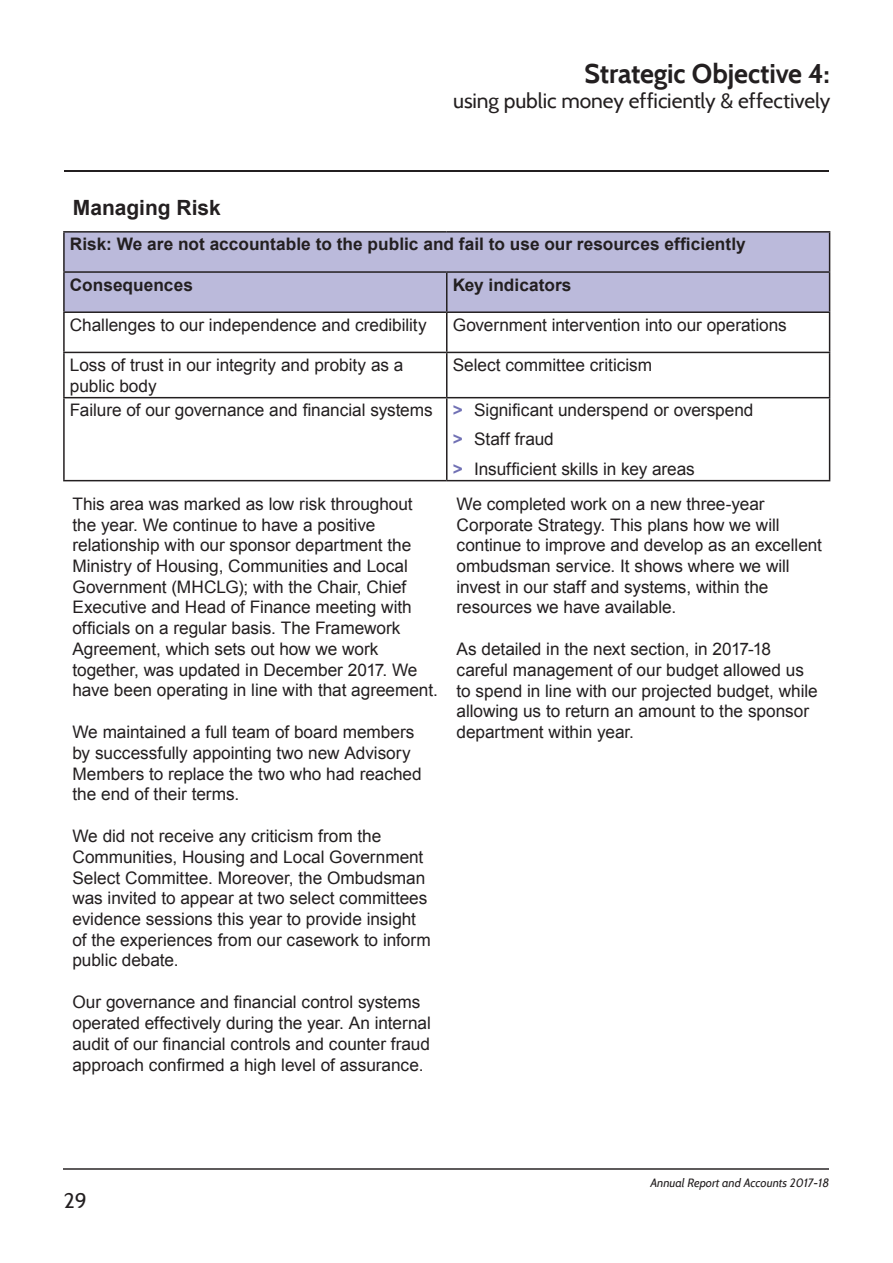
<style>
.page{position:relative;width:893px;height:1263px;background:#fff}
.page>*{position:absolute;margin:0;border:0;box-sizing:border-box;transform-origin:0 0}
.Strategic_Objective{font:700 27px "Cabin";letter-spacing:-.005em;color:#231f20}
.Strategic_objective{font:21px "Cabin";letter-spacing:-.005em;color:#231f20}
.Second_sub{font:700 21px "Arial";color:#231f20}
.Body_Text{font:17.25px/20.7px "Arial";letter-spacing:-.005em;color:#231f20}
.Body_Text-2{font:700 17.25px "Arial";color:#231f20}
.t1{font:italic 12px "Cabin";color:#231f20}
.s1{font-weight:700;color:#7070b4}
</style>
<div class="page">
<hr style="left:63px;top:1167px;width:768px;height:4px;background:#231f20;opacity:.27">
<hr style="left:63px;top:169px;width:768px;height:4px;background:#231f20;opacity:.27">
<div style="left:65px;top:233px;width:764px;height:78px;background:#bbbadb"></div>
<hr style="left:63px;top:231px;width:384px;height:2px;background:#231f20">
<hr style="left:63px;top:233px;width:2px;height:38px;background:#231f20">
<hr style="left:447px;top:231px;width:383px;height:2px;background:#231f20">
<hr style="left:829px;top:233px;width:1px;height:38px;background:#231f20">
<hr style="left:63px;top:271px;width:384px;height:2px;background:#231f20">
<hr style="left:63px;top:273px;width:2px;height:38px;background:#231f20">
<hr style="left:447px;top:271px;width:383px;height:2px;background:#231f20">
<hr style="left:446px;top:273px;width:1px;height:38px;background:#231f20">
<hr style="left:829px;top:273px;width:1px;height:38px;background:#231f20">
<hr style="left:63px;top:311px;width:384px;height:2px;background:#231f20">
<hr style="left:63px;top:313px;width:2px;height:39px;background:#231f20">
<hr style="left:447px;top:311px;width:383px;height:2px;background:#231f20">
<hr style="left:446px;top:313px;width:1px;height:39px;background:#231f20">
<hr style="left:829px;top:313px;width:1px;height:39px;background:#231f20">
<hr style="left:63px;top:352px;width:384px;height:1px;background:#231f20">
<hr style="left:63px;top:353px;width:2px;height:44px;background:#231f20">
<hr style="left:447px;top:352px;width:383px;height:1px;background:#231f20">
<hr style="left:446px;top:353px;width:1px;height:44px;background:#231f20">
<hr style="left:829px;top:353px;width:1px;height:44px;background:#231f20">
<hr style="left:63px;top:397px;width:384px;height:1px;background:#231f20">
<hr style="left:63px;top:398px;width:2px;height:82px;background:#231f20">
<hr style="left:447px;top:397px;width:383px;height:1px;background:#231f20">
<hr style="left:446px;top:398px;width:1px;height:82px;background:#231f20">
<hr style="left:829px;top:398px;width:1px;height:82px;background:#231f20">
<hr style="left:63px;top:480px;width:384px;height:1px;background:#231f20">
<hr style="left:447px;top:480px;width:383px;height:1px;background:#231f20">
<h3 class="Second_sub" style="left:73px;top:194px;width:149px">Managing Risk</h3>
<h2 class="Strategic_Objective" style="left:585px;top:57px;width:247px">Strategic Objective 4:</h2>
<h3 class="Strategic_objective" style="left:453px;top:88px;width:379px">using public money efficiently &amp; effectively</h3>
<p class="Body_Text-2" style="left:70px;top:233px;width:677px">Risk: We are not accountable to the public and fail to use our resources efficiently</p>
<p class="Body_Text-2" style="left:70px;top:273px;width:125px">Consequences</p>
<p class="Body_Text-2" style="left:453px;top:273px;width:120px">Key indicators</p>
<p class="Body_Text" style="left:70px;top:315px;width:358px">Challenges to our independence and credibility</p>
<p class="Body_Text" style="left:453px;top:315px;width:336px">Government intervention into our operations</p>
<p class="Body_Text" style="left:70px;top:355px;width:335px">Loss of trust in our integrity and probity as a public body</p>
<p class="Body_Text" style="left:453px;top:355px;width:201px">Select committee criticism</p>
<p class="Body_Text" style="left:70px;top:400px;width:364px">Failure of our governance and financial systems</p>
<p class="Body_Text" style="left:453px;top:400px;width:302px"><span class="s1">&gt;</span> Significant underspend or overspend</p>
<p class="Body_Text" style="left:453px;top:429px;width:103px"><span class="s1">&gt;</span> Staff fraud</p>
<p class="Body_Text" style="left:453px;top:458px;width:244px"><span class="s1">&gt;</span> Insufficient skills in key areas</p>
<p class="Body_Text" style="left:72px;top:494px;width:367px">This area was marked as low risk throughout the year. We continue to have a positive relationship with our sponsor department the Ministry of Housing, Communities and Local Government (MHCLG); with the Chair, Chief Executive and Head of Finance meeting with officials on a regular basis. The Framework Agreement, which sets out how we work together, was updated in December 2017. We have been operating in line with that agreement.</p>
<p class="Body_Text" style="left:72px;top:722px;width:351px">We maintained a full team of board members by successfully appointing two new Advisory Members to replace the two who had reached the end of their terms.</p>
<p class="Body_Text" style="left:72px;top:826px;width:360px">We did not receive any criticism from the Communities, Housing and Local Government Select Committee. Moreover, the Ombudsman was invited to appear at two select committees evidence sessions this year to provide insight of the experiences from our casework to inform public debate.</p>
<p class="Body_Text" style="left:72px;top:992px;width:360px">Our governance and financial control systems operated effectively during the year. An internal audit of our financial controls and counter fraud approach confirmed a high level of assurance.</p>
<p class="Body_Text" style="left:457px;top:494px;width:367px">We completed work on a new three-year Corporate Strategy. This plans how we will continue to improve and develop as an excellent ombudsman service. It shows where we will invest in our staff and systems, within the resources we have available.</p>
<p class="Body_Text" style="left:457px;top:639px;width:363px">As detailed in the next section, in 2017-18 careful management of our budget allowed us to spend in line with our projected budget, while allowing us to return an amount to the sponsor department within year.</p>
<p class="Strategic_objective" style="left:64px;top:1187px;width:24px">29</p>
<p class="t1" style="left:650px;top:1175px;width:180px">Annual Report and Accounts 2017-18</p>
</div>
